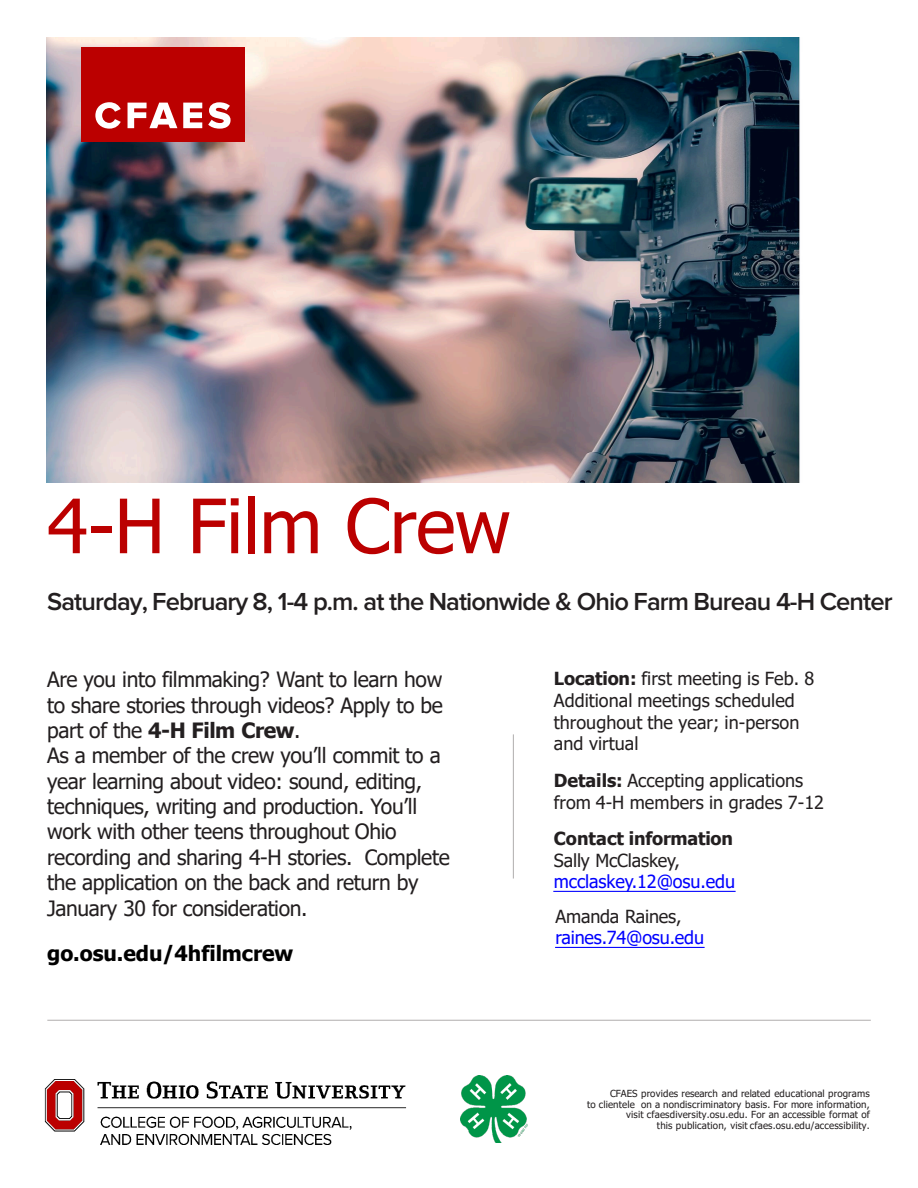
<style>
.page{position:relative;width:918px;height:1188px;background:#fff}
.page>*{position:absolute;margin:0;border:0;box-sizing:border-box;transform-origin:0 0}
.t1{font:75px "Tahoma";letter-spacing:-.01em;color:#b00}
.t2{font:600 25.5px "Proxima Nova";letter-spacing:-.035em;color:#231f20}
.t3{font:21px/25.3px "Tahoma";letter-spacing:-.015em;color:#231f20}
.t4{font:700 21px "Tahoma";letter-spacing:-.005em;color:#000}
.t5{font:18px/21.6px "Tahoma";color:#231f20}
.t6{font:18px/21.6px "Tahoma";letter-spacing:-.01em;color:#00f}
.t7{font:9.75px/10.5px "Tahoma";letter-spacing:.01em;color:#231f20;text-align:right}
.s1{font-weight:700}
.s2{font-weight:700;color:#231f20}
.s3{color:#231f20}
</style>
<div class="page">
<img style="left:47px;top:37px;width:753px;height:445px">
<hr style="left:47px;top:1020px;width:824px;height:1px;background:#b0adad">
<hr style="left:513px;top:734px;width:1px;height:145px;background:#b0adad">
<div style="left:81px;top:47px;width:164px;height:95px;background:#b00"></div>
<svg style="left:95px;top:102px;width:26px;height:27px"></svg>
<svg style="left:128px;top:103px;width:49px;height:25px"></svg>
<svg style="left:183px;top:103px;width:19px;height:25px"></svg>
<svg style="left:208px;top:102px;width:23px;height:27px"></svg>
<img style="left:44px;top:1079px;width:363px;height:66px">
<img style="left:461px;top:1076px;width:67px;height:66px">
<svg style="left:555px;top:947px;width:150px;height:1px"></svg>
<svg style="left:553px;top:891px;width:183px;height:1px"></svg>
<h2 class="t1" style="left:47px;top:476px;width:465px">4-H Film Crew</h2>
<h2 class="t2" style="left:47px;top:587px;width:847px">Saturday, February 8, 1-4 p.m. at the Nationwide &amp; Ohio Farm Bureau 4-H Center</h2>
<p class="t3" style="left:47px;top:668px;width:404px">Are you into filmmaking? Want to learn how to share stories through videos? Apply to be part of the <span class="s1">4-H Film Crew</span>.<br>As a member of the crew you’ll commit to a year learning about video: sound, editing, techniques, writing and production. You’ll work with other teens throughout Ohio recording and sharing 4-H stories. Complete the application on the back and return by January 30 for consideration.</p>
<p class="t4" style="left:47px;top:939px;width:248px">go.osu.edu/4hfilmcrew</p>
<p class="t5" style="left:554px;top:669px;width:262px"><span class="s1">Location:</span> first meeting is Feb. 8<br>Additional meetings scheduled throughout the year; in-person and virtual</p>
<p class="t5" style="left:554px;top:771px;width:272px"><span class="s1">Details:</span> Accepting applications from 4-H members in grades 7-12</p>
<p class="t6" style="left:554px;top:829px;width:183px"><span class="s2">Contact information<br></span><span class="s3">Sally McClaskey, </span>mcclaskey.12@osu.edu</p>
<p class="t6" style="left:556px;top:906px;width:150px"><span class="s3">Amanda Raines, </span>raines.74@osu.edu</p>
<p class="t7" style="left:587px;top:1089px;width:284px">CFAES provides research and related educational programs<br>to clientele on a nondiscriminatory basis. For more information, visit cfaesdiversity.osu.edu. For an accessible format of<br>this publication, visit cfaes.osu.edu/accessibility.</p>
</div>
